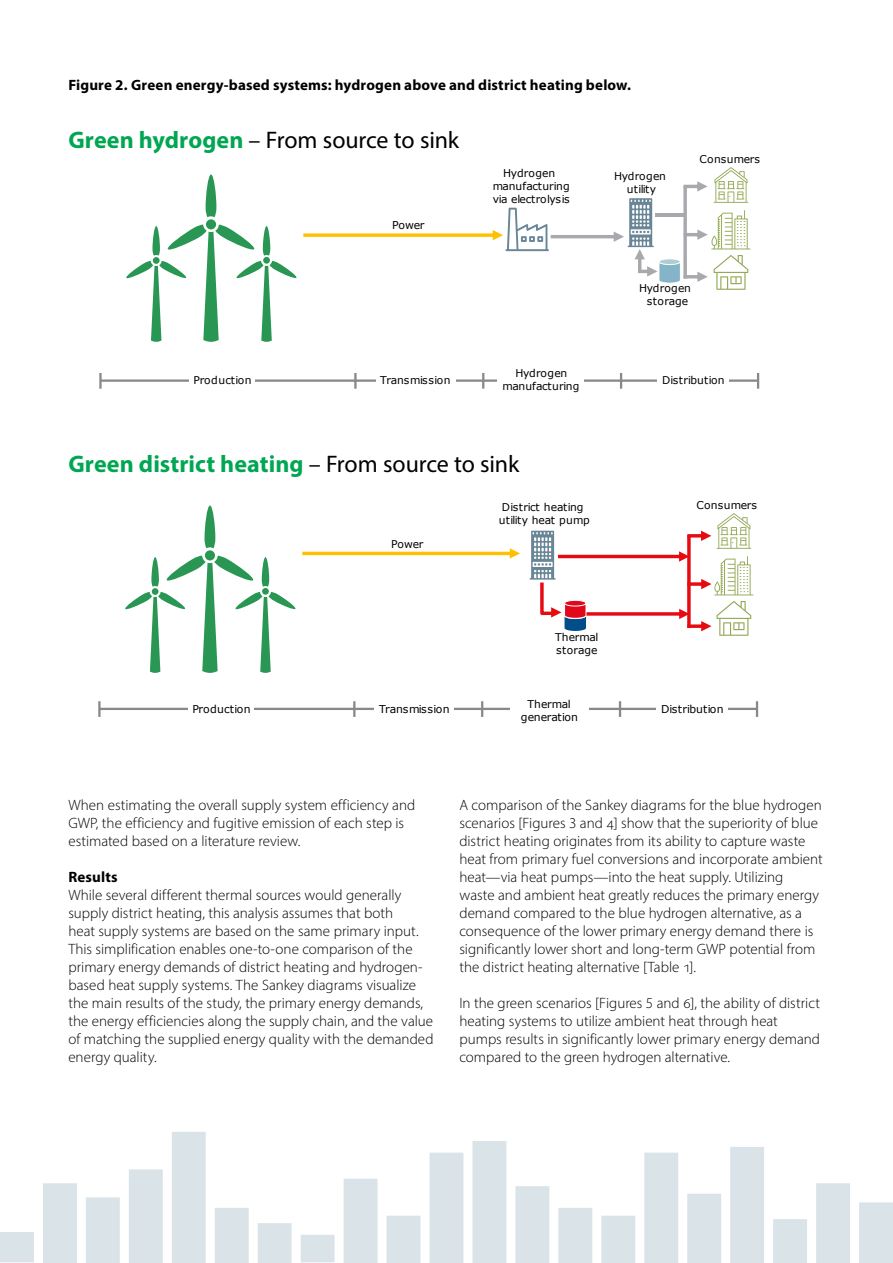
<style>
.page{position:relative;width:893px;height:1263px;background:#fff}
.page>*{position:absolute;margin:0;border:0;box-sizing:border-box;transform-origin:0 0}
.t1{font:700 24px "Myriad Pro";color:#00a651}
.t2{font:24px "Myriad Pro";letter-spacing:-.01em;color:#000}
.t3{font:300 15px/18px "Myriad Pro";color:#000}
.t4{font:700 15px "Myriad Pro";letter-spacing:.01em;color:#000}
.t5{font:10.8px "Verdana";color:#000}
.t6{font:10.65px/13px "Verdana";color:#000}
.t7{font:10.65px/12.9px "Verdana";letter-spacing:-.02em;color:#000;text-align:center}
.t8{font:10.65px/13px "Verdana";letter-spacing:.02em;color:#000;text-align:center}
.t9{font:10.65px "Verdana";letter-spacing:.025em;color:#000}
.s1{font-weight:700;color:#00a651}
.s2{font-weight:400;color:#000}
</style>
<div class="page">
<svg style="left:302px;top:548px;width:218px;height:11px"></svg>
<hr style="left:99px;top:708px;width:658px;height:2px;background:#88898c">
<hr style="left:98px;top:701px;width:3px;height:16px;background:#88898c">
<svg style="left:353px;top:701px;width:2px;height:16px"></svg>
<svg style="left:481px;top:701px;width:2px;height:16px"></svg>
<svg style="left:756px;top:701px;width:2px;height:16px"></svg>
<svg style="left:619px;top:701px;width:2px;height:16px"></svg>
<div style="left:188px;top:702px;width:66px;height:15px;background:#fff"></div>
<div style="left:375px;top:702px;width:79px;height:15px;background:#fff"></div>
<div style="left:656px;top:702px;width:72px;height:13px;background:#fff"></div>
<div style="left:510px;top:696px;width:78px;height:26px;background:#fff"></div>
<svg style="left:205px;top:505px;width:10px;height:43px"></svg>
<svg style="left:125px;top:556px;width:171px;height:117px"></svg>
<div style="left:205px;top:550px;width:10px;height:10px;background:#299753;border-radius:50%"></div>
<div style="left:262px;top:588px;width:7px;height:7px;background:#299753;border-radius:50%"></div>
<div style="left:152px;top:588px;width:7px;height:7px;background:#299753;border-radius:50%"></div>
<svg style="left:530px;top:513px;width:223px;height:123px"></svg>
<hr style="left:100px;top:379px;width:658px;height:3px;background:#88898c">
<hr style="left:99px;top:373px;width:3px;height:16px;background:#88898c">
<hr style="left:354px;top:373px;width:3px;height:16px;background:#88898c">
<svg style="left:482px;top:373px;width:2px;height:16px"></svg>
<svg style="left:757px;top:373px;width:2px;height:16px"></svg>
<svg style="left:620px;top:373px;width:2px;height:16px"></svg>
<div style="left:497px;top:366px;width:87px;height:26px;background:#fff"></div>
<div style="left:189px;top:373px;width:66px;height:15px;background:#fff"></div>
<div style="left:376px;top:373px;width:79px;height:15px;background:#fff"></div>
<div style="left:657px;top:373px;width:72px;height:13px;background:#fff"></div>
<svg style="left:206px;top:174px;width:10px;height:43px"></svg>
<svg style="left:126px;top:225px;width:171px;height:117px"></svg>
<div style="left:206px;top:219px;width:10px;height:10px;background:#299753;border-radius:50%"></div>
<div style="left:263px;top:257px;width:7px;height:7px;background:#299753;border-radius:50%"></div>
<div style="left:153px;top:257px;width:7px;height:7px;background:#299753;border-radius:50%"></div>
<svg style="left:303px;top:167px;width:447px;height:123px"></svg>
<svg style="left:0;top:1132px;width:893px;height:131px"></svg>
<p class="t4" style="left:68px;top:75px;width:564px">Figure 2. Green energy-based systems: hydrogen above and district heating below.</p>
<h1 class="t2" style="left:68px;top:125px;width:392px"><span class="s1">Green hydrogen</span> – From source to sink</h1>
<p class="t5" style="left:392px;top:218px;width:34px">Power</p>
<p class="t7" style="left:493px;top:166px;width:79px">Hydrogen manufacturing via electrolysis</p>
<p class="t6" style="left:614px;top:169px;width:53px;text-align:center">Hydrogen utility</p>
<p class="t6" style="left:699px;top:152px;width:62px">Consumers</p>
<p class="t8" style="left:639px;top:281px;width:53px">Hydrogen storage</p>
<p class="t6" style="left:502px;top:366px;width:79px;text-align:center">Hydrogen manufacturing</p>
<p class="t9" style="left:193px;top:373px;width:60px">Production</p>
<p class="t6" style="left:380px;top:374px;width:72px">Transmission</p>
<p class="t6" style="left:662px;top:374px;width:64px">Distribution</p>
<h1 class="t1" style="left:68px;top:448px;width:452px">Green district heating <span class="s2">– From source to sink</span></h1>
<p class="t6" style="left:391px;top:537px;width:34px">Power</p>
<p class="t6" style="left:499px;top:500px;width:92px">District heating utility heat pump</p>
<p class="t6" style="left:555px;top:630px;width:45px">Thermal storage</p>
<p class="t6" style="left:696px;top:499px;width:62px">Consumers</p>
<p class="t6" style="left:527px;top:697px;width:45px">Thermal</p>
<p class="t5" style="left:521px;top:709px;width:59px">generation</p>
<p class="t5" style="left:192px;top:701px;width:60px">Production</p>
<p class="t5" style="left:379px;top:701px;width:72px">Transmission</p>
<p class="t5" style="left:661px;top:701px;width:64px">Distribution</p>
<p class="t3" style="left:68px;top:796px;width:348px">When estimating the overall supply system efficiency and<br>GWP, the efficiency and fugitive emission of each step is estimated based on a literature review.</p>
<p class="t4" style="left:68px;top:867px;width:51px">Results</p>
<p class="t3" style="left:68px;top:886px;width:367px">While several different thermal sources would generally supply district heating, this analysis assumes that both<br>heat supply systems are based on the same primary input.<br>This simplification enables one-to-one comparison of the primary energy demands of district heating and hydrogen&shy;based heat supply systems. The Sankey diagrams visualize the main results of the study, the primary energy demands, the energy efficiencies along the supply chain, and the value of matching the supplied energy quality with the demanded energy quality.</p>
<p class="t3" style="left:459px;top:796px;width:365px">A comparison of the Sankey diagrams for the blue hydrogen scenarios [Figures 3 and 4] show that the superiority of blue district heating originates from its ability to capture waste heat from primary fuel conversions and incorporate ambient heat—via heat pumps—into the heat supply. Utilizing<br>waste and ambient heat greatly reduces the primary energy demand compared to the blue hydrogen alternative, as a consequence of the lower primary energy demand there is significantly lower short and long-term GWP potential from the district heating alternative [Table 1].</p>
<p class="t3" style="left:459px;top:994px;width:362px">In the green scenarios [Figures 5 and 6], the ability of district heating systems to utilize ambient heat through heat pumps results in significantly lower primary energy demand compared to the green hydrogen alternative.</p>
</div>
